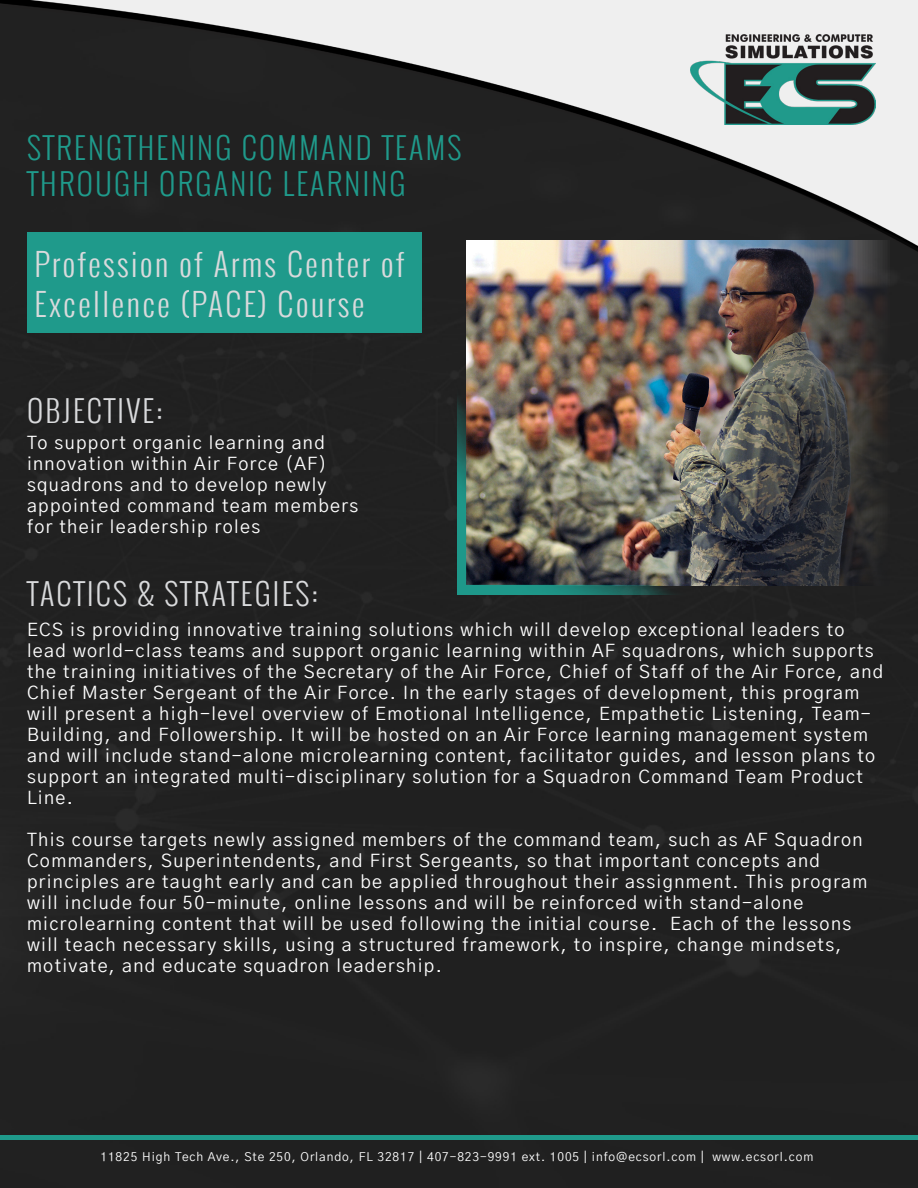
<style>
.page{position:relative;width:918px;height:1188px;background:#fff}
.page>*{position:absolute;margin:0;border:0;box-sizing:border-box;transform-origin:0 0}
.h2__teal_background{font:300 31.5px/40.5px "Oswald";letter-spacing:.075em;color:#d9dadc}
.h2__teal_thin{font:300 30px/36px "Oswald";letter-spacing:.075em;color:#1f9a8b}
.h1__white_thin{font:300 30px "Oswald";letter-spacing:.075em;color:#d9dadc}
.body___white_inserts{font:18px/21px "Gothic A1";letter-spacing:.075em;color:#fff}
.t1{font:12px "Gothic A1";letter-spacing:.075em;color:#fff}
</style>
<div class="page">
<div style="left:0;top:262px;width:918px;height:926px;background:#202020"></div>
<img style="left:0;top:0;width:918px;height:260px">
<img style="left:691px;top:35px;width:185px;height:89px">
<div style="left:0;top:1135px;width:918px;height:5px;background:#1f9a8b"></div>
<div style="left:27px;top:233px;width:395px;height:100px;background:#1f9a8b"></div>
<img style="left:466px;top:240px;width:424px;height:346px">
<img style="left:458px;top:353px;width:240px;height:242px">
<p class="h2__teal_thin" style="left:27px;top:130px;width:436px">STRENGTHENING COMMAND TEAMS<br>THROUGH ORGANIC LEARNING</p>
<p class="h2__teal_background" style="left:34px;top:244px;width:372px">Profession of Arms Center of<br>Excellence (PACE) Course</p>
<p class="h1__white_thin" style="left:27px;top:389px;width:137px">OBJECTIVE:</p>
<p class="body___white_inserts" style="left:27px;top:431px;width:333px">To support organic learning and innovation within Air Force (AF) squadrons and to develop newly appointed command team members for their leadership roles</p>
<p class="h1__white_thin" style="left:27px;top:572px;width:292px">TACTICS &amp; STRATEGIES:</p>
<p class="body___white_inserts" style="left:27px;top:619px;width:858px">ECS is providing innovative training solutions which will develop exceptional leaders to lead world-class teams and support organic learning within AF squadrons, which supports the training initiatives of the Secretary of the Air Force, Chief of Staff of the Air Force, and Chief Master Sergeant of the Air Force. In the early stages of development, this program will present a high-level overview of Emotional Intelligence, Empathetic Listening, Team-Building, and Followership. It will be hosted on an Air Force learning management system and will include stand-alone microlearning content, facilitator guides, and lesson plans to support an integrated multi-disciplinary solution for a Squadron Command Team Product Line.</p>
<p class="body___white_inserts" style="left:27px;top:829px;width:842px">This course targets newly assigned members of the command team, such as AF Squadron Commanders, Superintendents, and First Sergeants, so that important concepts and principles are taught early and can be applied throughout their assignment. This program will include four 50-minute, online lessons and will be reinforced with stand-alone microlearning content that will be used following the initial course. Each of the lessons will teach necessary skills, using a structured framework, to inspire, change mindsets, motivate, and educate squadron leadership.</p>
<p class="t1" style="left:100px;top:1148px;width:714px">11825 High Tech Ave., Ste 250, Orlando, FL 32817 | 407-823-9991 ext. 1005 | info@ecsorl.com | www.ecsorl.com</p>
</div>
